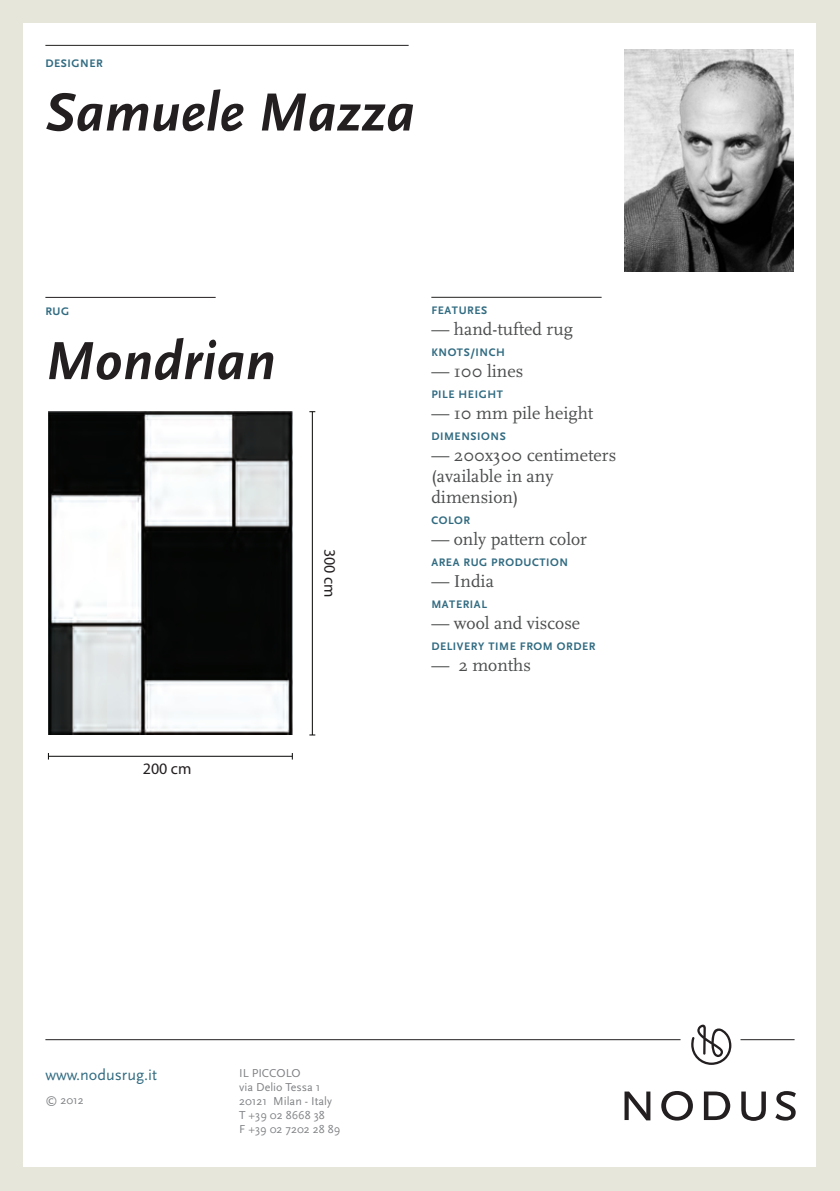
<style>
.page{position:relative;width:840px;height:1191px;background:#fff}
.page>*{position:absolute;margin:0;border:0;box-sizing:border-box;transform-origin:0 0}
.t1{font:italic 700 56px "Scala Sans";color:#231f20}
.t2{font:18px/21px "Scala";color:#4b4c4d}
.t3{font:16px "Scala Sans";color:#316b81}
.t4{font:16px "Myriad Pro";color:#231f20}
.t5{font:12px/14.2px "Scala Sans";color:#808285}
.t6{font:700 11.4px "Scala Sans";letter-spacing:.05em;color:#316b81}
</style>
<div class="page">
<div style="left:0;top:0;width:839px;height:1191px;background:#e7e6da"></div>
<div style="left:23px;top:23px;width:792px;height:1143px;background:#fff"></div>
<hr style="left:45px;top:297px;width:170px;height:1px;background:#231f20">
<hr style="left:431px;top:297px;width:170px;height:1px;background:#231f20">
<hr style="left:45px;top:45px;width:363px;height:1px;background:#231f20">
<hr style="left:45px;top:1039px;width:635px;height:1px;background:#231f20">
<hr style="left:740px;top:1039px;width:54px;height:1px;background:#231f20">
<svg style="left:624px;top:1091px;width:26px;height:29px"></svg>
<svg style="left:661px;top:1091px;width:31px;height:29px"></svg>
<svg style="left:703px;top:1091px;width:26px;height:29px"></svg>
<svg style="left:775px;top:1091px;width:20px;height:29px"></svg>
<svg style="left:741px;top:1091px;width:24px;height:29px"></svg>
<svg style="left:691px;top:1024px;width:40px;height:41px"></svg>
<img style="left:624px;top:49px;width:169px;height:222px">
<img style="left:48px;top:412px;width:244px;height:323px">
<p class="t6" style="left:45px;top:57px;width:59px">DESIGNER</p>
<h1 class="t1" style="left:45px;top:82px;width:370px">Samuele Mazza</h1>
<p class="t6" style="left:45px;top:305px;width:25px">RUG</p>
<h1 class="t1" style="left:45px;top:330px;width:231px">Mondrian</h1>
<p class="t4" style="left:143px;top:759px;width:50px">200 cm</p>
<p class="t4" style="left:339px;top:549px;width:50px;rotate:90deg">300 cm</p>
<p class="t6" style="left:431px;top:304px;width:57px">FEATURES</p>
<p class="t2" style="left:431px;top:319px;width:143px">— hand-tufted rug</p>
<p class="t6" style="left:431px;top:346px;width:75px">KNOTS/INCH</p>
<p class="t2" style="left:431px;top:361px;width:93px">— 100 lines</p>
<p class="t6" style="left:431px;top:388px;width:73px">PILE HEIGHT</p>
<p class="t2" style="left:431px;top:403px;width:163px">— 10 mm pile height</p>
<p class="t6" style="left:431px;top:430px;width:76px">DIMENSIONS</p>
<p class="t2" style="left:431px;top:445px;width:186px">— 200x300 centimeters (available in any dimension)</p>
<p class="t6" style="left:431px;top:514px;width:40px">COLOR</p>
<p class="t2" style="left:431px;top:529px;width:157px">— only pattern color</p>
<p class="t6" style="left:431px;top:556px;width:138px">AREA RUG PRODUCTION</p>
<p class="t2" style="left:431px;top:571px;width:64px">— India</p>
<p class="t6" style="left:431px;top:598px;width:57px">MATERIAL</p>
<p class="t2" style="left:431px;top:613px;width:150px">— wool and viscose</p>
<p class="t6" style="left:431px;top:640px;width:165px">DELIVERY TIME FROM ORDER</p>
<p class="t2" style="left:431px;top:655px;width:101px">— 2 months</p>
<p class="t3" style="left:45px;top:1065px;width:113px">www.nodusrug.it</p>
<p class="t5" style="left:45px;top:1092px;width:40px">© 2012</p>
<p class="t5" style="left:239px;top:1065px;width:103px">IL PICCOLO<br>via Delio Tessa 1<br>20121 Milan - Italy<br>T +39 02 8668 38<br>F +39 02 7202 28 89</p>
</div>
